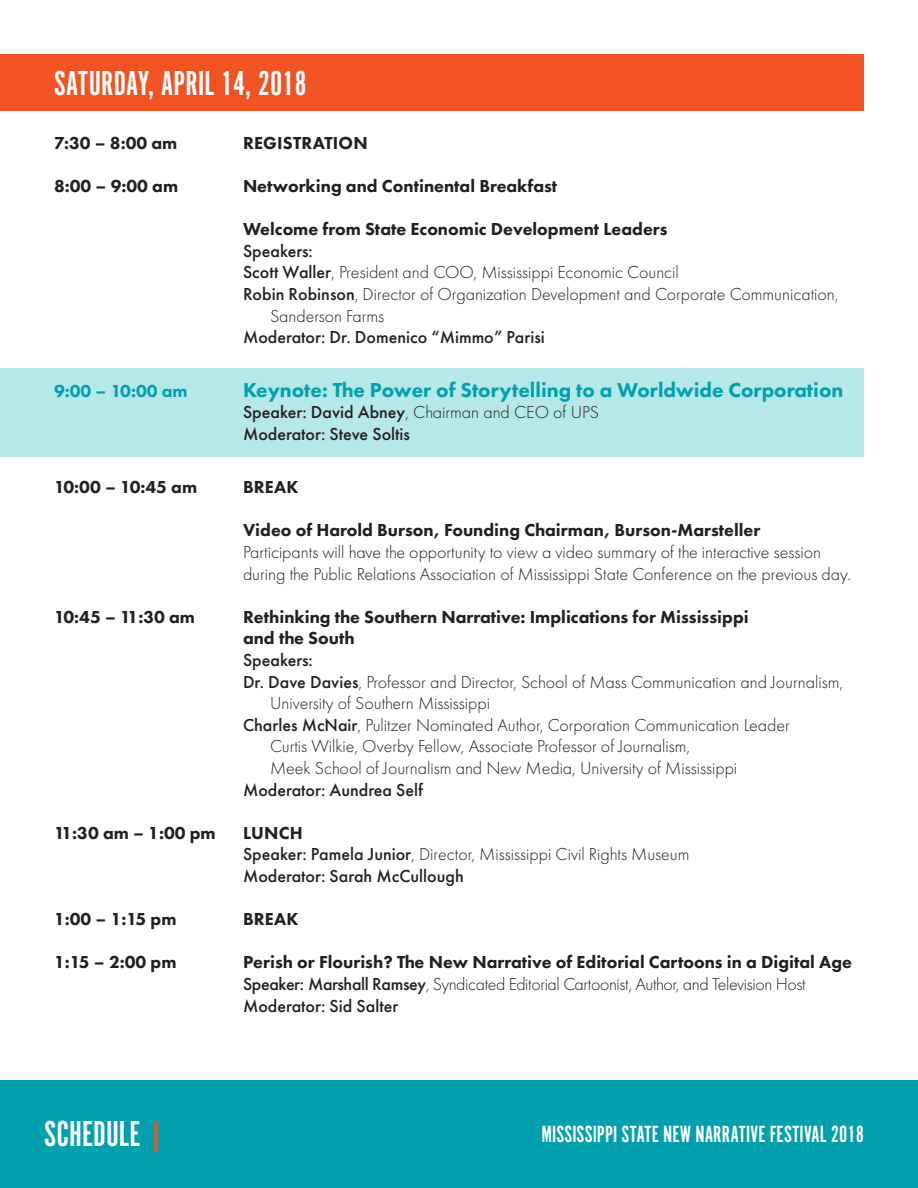
<style>
.page{position:relative;width:918px;height:1188px;background:#fff}
.page>*{position:absolute;margin:0;border:0;box-sizing:border-box;transform-origin:0 0}
.t1{font:37.5px "Alternate Got No 1 D";color:#fff}
.t2{font:36px "Alternate Got No 1 D";color:#fff}
.t3{font:24.3px "Alternate Got No 1 D";color:#fff}
.t4{font:800 21px "Futura PT";color:#00a0af}
.t5{font:300 18px/21.6px "Futura PT";color:#231f20}
.t6{font:800 18px/21.6px "Futura PT";color:#231f20}
.t7{font:500 18px/21.6px "Futura PT";color:#231f20}
.t8{font:800 18px "Futura PT";color:#00a0af}
.s1{font-weight:500}
.s2{font-weight:300}
.s3{font-weight:800}
.s4{color:#f15322}
</style>
<div class="page">
<div style="left:0;top:368px;width:864px;height:89px;background:#b6e7e9"></div>
<div style="left:0;top:54px;width:864px;height:56px;background:#f15322"></div>
<div style="left:0;top:1080px;width:918px;height:108px;background:#00a0af"></div>
<h2 class="t2" style="left:54px;top:64px;width:254px">SATURDAY, APRIL 14, 2018</h2>
<p class="t6" style="left:54px;top:132px;width:125px">7:30 – 8:00 am</p>
<p class="t6" style="left:243px;top:132px;width:126px">REGISTRATION</p>
<p class="t6" style="left:54px;top:175px;width:126px">8:00 – 9:00 am</p>
<p class="t6" style="left:243px;top:175px;width:316px">Networking and Continental Breakfast</p>
<p class="t6" style="left:243px;top:218px;width:426px">Welcome from State Economic Development Leaders</p>
<p class="t7" style="left:243px;top:240px;width:71px">Speakers:</p>
<p class="t5" style="left:243px;top:262px;width:437px"><span class="s1">Scott Waller</span>, President and COO, Mississippi Economic Council</p>
<p class="t5" style="left:243px;top:283px;width:597px"><span class="s1">Robin Robinson</span>, Director of Organization Development and Corporate Communication,</p>
<p class="t5" style="left:270px;top:305px;width:116px">Sanderson Farms</p>
<p class="t7" style="left:243px;top:326px;width:303px">Moderator: Dr. Domenico “Mimmo” Parisi</p>
<p class="t8" style="left:54px;top:380px;width:135px">9:00 – 10:00 am</p>
<p class="t4" style="left:243px;top:377px;width:602px">Keynote: The Power of Storytelling to a Worldwide Corporation</p>
<p class="t7" style="left:243px;top:402px;width:357px">Speaker: David Abney<span class="s2">, Chairman and CEO of UPS<br></span>Moderator: Steve Soltis</p>
<p class="t6" style="left:54px;top:476px;width:145px">10:00 – 10:45 am</p>
<p class="t6" style="left:243px;top:476px;width:57px">BREAK</p>
<p class="t6" style="left:243px;top:519px;width:519px">Video of Harold Burson, Founding Chairman, Burson-Marsteller</p>
<p class="t5" style="left:243px;top:541px;width:609px">Participants will have the opportunity to view a video summary of the interactive session during the Public Relations Association of Mississippi State Conference on the previous day.</p>
<p class="t6" style="left:54px;top:606px;width:143px">10:45 – 11:30 am</p>
<p class="t6" style="left:243px;top:606px;width:507px">Rethinking the Southern Narrative: Implications for Mississippi and the South</p>
<p class="t7" style="left:243px;top:649px;width:71px">Speakers:</p>
<p class="t5" style="left:243px;top:671px;width:602px"><span class="s1">Dr. Dave Davies</span>, Professor and Director, School of Mass Communication and Journalism,</p>
<p class="t5" style="left:270px;top:692px;width:222px">University of Southern Mississippi</p>
<p class="t5" style="left:243px;top:714px;width:548px"><span class="s1">Charles McNair</span>, Pulitzer Nominated Author, Corporation Communication Leader</p>
<p class="t5" style="left:270px;top:736px;width:422px">Curtis Wilkie, Overby Fellow, Associate Professor of Journalism,</p>
<p class="t5" style="left:270px;top:757px;width:469px">Meek School of Journalism and New Media, University of Mississippi</p>
<p class="t7" style="left:243px;top:779px;width:182px">Moderator: Aundrea Self</p>
<p class="t6" style="left:54px;top:822px;width:163px">11:30 am – 1:00 pm</p>
<p class="t7" style="left:243px;top:822px;width:448px"><span class="s3">LUNCH<br></span>Speaker: Pamela Junior<span class="s2">, Director, Mississippi Civil Rights Museum<br></span>Moderator: Sarah McCullough</p>
<p class="t6" style="left:54px;top:908px;width:124px">1:00 – 1:15 pm</p>
<p class="t6" style="left:243px;top:908px;width:57px">BREAK</p>
<p class="t6" style="left:54px;top:951px;width:124px">1:15 – 2:00 pm</p>
<p class="t6" style="left:243px;top:951px;width:610px">Perish or Flourish? The New Narrative of Editorial Cartoons in a Digital Age<br><span class="s1">Speaker: Marshall Ramsey</span><span class="s2">, Syndicated Editorial Cartoonist, Author, and Television Host<br></span><span class="s1">Moderator: Sid Salter</span></p>
<h1 class="t1" style="left:44px;top:1114px;width:123px">SCHEDULE <span class="s4">|</span></h1>
<h3 class="t3" style="left:542px;top:1121px;width:324px">MISSISSIPPI STATE NEW NARRATIVE FESTIVAL 2018</h3>
</div>
